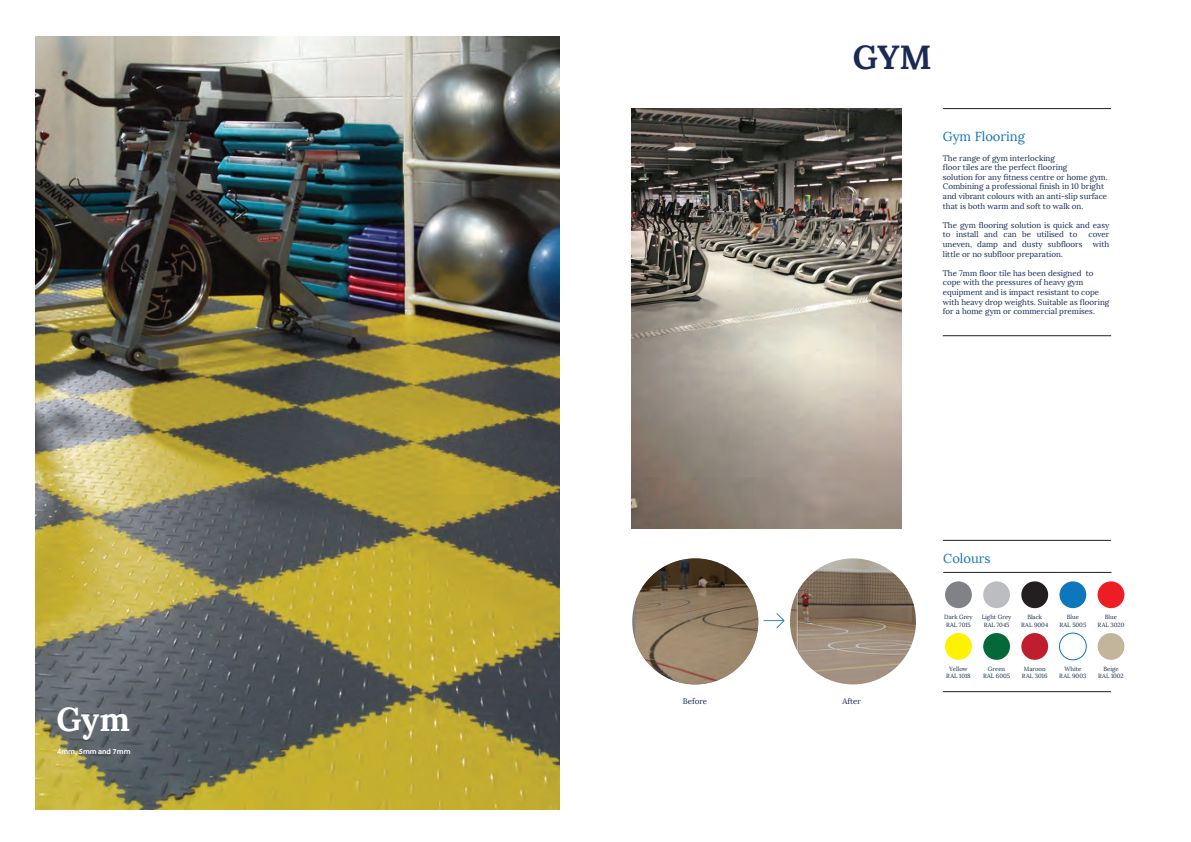
<style>
.page{position:relative;width:1191px;height:842px;background:#fff}
.page>*{position:absolute;margin:0;border:0;box-sizing:border-box;transform-origin:0 0}
.t1{font:700 33.2px "Lora";color:#fff}
.t2{font:700 33.2px "Lora";color:#192b54}
.t3{font:13px "Lora";color:#1474ba}
.t4{font:8px/9.6px "Lora";color:#192b54}
.t5{font:500 8px "Effra";color:#fff}
.t6{font:6px "Lora";color:#192b54}
</style>
<div class="page">
<img style="left:36px;top:36px;width:523px;height:774px">
<img style="left:631px;top:108px;width:270px;height:420px">
<hr style="left:943px;top:108px;width:168px;height:1px;background:#231f20">
<hr style="left:943px;top:335px;width:168px;height:1px;background:#231f20">
<img style="left:635px;top:558px;width:123px;height:126px">
<img style="left:790px;top:558px;width:126px;height:126px;border-radius:63px">
<svg style="left:763px;top:613px;width:21px;height:15px"></svg>
<hr style="left:943px;top:691px;width:168px;height:1px;background:#231f20">
<hr style="left:943px;top:540px;width:168px;height:1px;background:#231f20">
<hr style="left:943px;top:572px;width:168px;height:1px;background:#231f20">
<div style="left:945px;top:581px;width:27px;height:27px;background:#818286;border-radius:50%"></div>
<div style="left:945px;top:633px;width:27px;height:27px;background:#fef200;border-radius:50%"></div>
<div style="left:983px;top:581px;width:27px;height:27px;background:#bcbdc1;border-radius:50%"></div>
<div style="left:983px;top:633px;width:27px;height:27px;background:#056839;border-radius:50%"></div>
<div style="left:1021px;top:581px;width:27px;height:27px;background:#231f20;border-radius:50%"></div>
<div style="left:1021px;top:633px;width:27px;height:27px;background:#bf1e2e;border-radius:50%"></div>
<div style="left:1059px;top:581px;width:27px;height:27px;background:#0e77bb;border-radius:50%"></div>
<div style="left:1059px;top:632px;width:27px;height:28px;border:1px solid #0e77bb;border-radius:50%"></div>
<div style="left:1097px;top:581px;width:27px;height:27px;background:#ee1c25;border-radius:50%"></div>
<div style="left:1097px;top:633px;width:27px;height:27px;background:#c3b59b;border-radius:50%"></div>
<p class="t1" style="left:56px;top:697px;width:75px">Gym</p>
<p class="t5" style="left:57px;top:747px;width:75px">4mm, 5mm and 7mm</p>
<p class="t2" style="left:853px;top:36px;width:81px">GYM</p>
<p class="t3" style="left:943px;top:129px;width:84px">Gym Flooring</p>
<p class="t4" style="left:943px;top:153px;width:166px">The range of gym interlocking<br>floor tiles are the perfect flooring<br>solution for any fitness centre or home gym.<br>Combining a professional finish in 10 bright and vibrant colours with an anti-slip surface that is both warm and soft to walk on.</p>
<p class="t4" style="left:943px;top:220px;width:168px">The gym flooring solution is quick and easy to install and can be utilised to</p>
<p class="t4" style="left:1088px;top:230px;width:22px">cover</p>
<p class="t4" style="left:943px;top:239px;width:141px">uneven, damp and dusty subfloors</p>
<p class="t4" style="left:1092px;top:239px;width:18px">with</p>
<p class="t4" style="left:943px;top:249px;width:121px">little or no subfloor preparation.</p>
<p class="t4" style="left:943px;top:268px;width:168px">The 7mm floor tile has been designed to cope with the pressures of heavy gym equipment and is impact resistant to cope with heavy drop weights. Suitable as flooring for a home gym or commercial premises.</p>
<p class="t4" style="left:682px;top:696px;width:26px">Before</p>
<p class="t4" style="left:842px;top:696px;width:20px">After</p>
<p class="t3" style="left:943px;top:551px;width:49px">Colours</p>
<p class="t6" style="left:944px;top:613px;width:30px">Dark Grey</p>
<p class="t6" style="left:946px;top:621px;width:26px">RAL 7015</p>
<p class="t6" style="left:949px;top:665px;width:20px">Yellow</p>
<p class="t6" style="left:946px;top:672px;width:26px">RAL 1018</p>
<p class="t6" style="left:981px;top:613px;width:31px">Light Grey</p>
<p class="t6" style="left:983px;top:621px;width:27px">RAL 7045</p>
<p class="t6" style="left:988px;top:665px;width:19px">Green</p>
<p class="t6" style="left:983px;top:672px;width:29px">RAL 6005</p>
<p class="t6" style="left:1027px;top:613px;width:16px">Black</p>
<p class="t6" style="left:1021px;top:621px;width:29px">RAL 9004</p>
<p class="t6" style="left:1023px;top:665px;width:23px">Maroon</p>
<p class="t6" style="left:1022px;top:672px;width:27px">RAL 3016</p>
<p class="t6" style="left:1066px;top:613px;width:14px">Blue</p>
<p class="t6" style="left:1059px;top:621px;width:28px">RAL 5005</p>
<p class="t6" style="left:1064px;top:665px;width:18px">White</p>
<p class="t6" style="left:1059px;top:672px;width:29px">RAL 9003</p>
<p class="t6" style="left:1105px;top:613px;width:14px">Blue</p>
<p class="t6" style="left:1097px;top:621px;width:28px">RAL 3020</p>
<p class="t6" style="left:1103px;top:665px;width:17px">Beige</p>
<p class="t6" style="left:1098px;top:672px;width:27px">RAL 1002</p>
</div>
